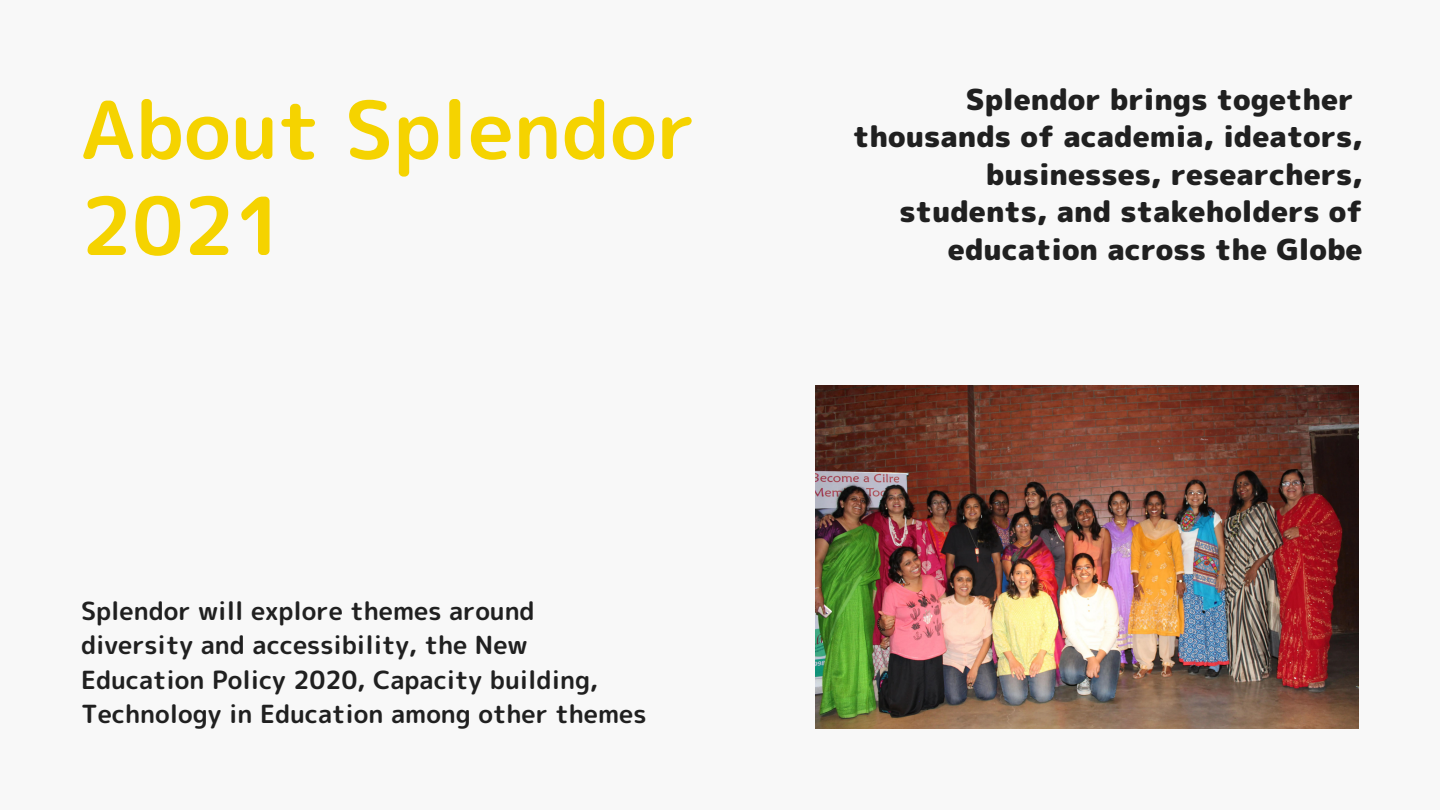
<style>
.page{position:relative;width:1440px;height:810px;background:#f8f8f8}
.page>*{position:absolute;margin:0;border:0;box-sizing:border-box;transform-origin:0 0}
.t1{font:80px/96px "rounded mplus 1 p bold";color:#f5d300}
.t2{font:29px "rounded mplus 1 p black";color:#202020}
.t3{font:25px/34.5px "rounded mplus 1 p bold";color:#202020}
</style>
<div class="page">
<img style="left:815px;top:385px;width:544px;height:344px">
<p class="t1" style="left:81px;top:81px;width:616px">About Splendor<br>2021</p>
<p class="t2" style="left:966px;top:78px;width:389px">Splendor brings together</p>
<p class="t2" style="left:853px;top:116px;width:511px">thousands of academia, ideators,</p>
<p class="t2" style="left:986px;top:153px;width:378px">businesses, researchers,</p>
<p class="t2" style="left:900px;top:191px;width:465px">students, and stakeholders of</p>
<p class="t2" style="left:948px;top:228px;width:416px">education across the Globe</p>
<p class="t3" style="left:81px;top:593px;width:567px">Splendor will explore themes around diversity and accessibility, the New Education Policy 2020, Capacity building, Technology in Education among other themes</p>
</div>
